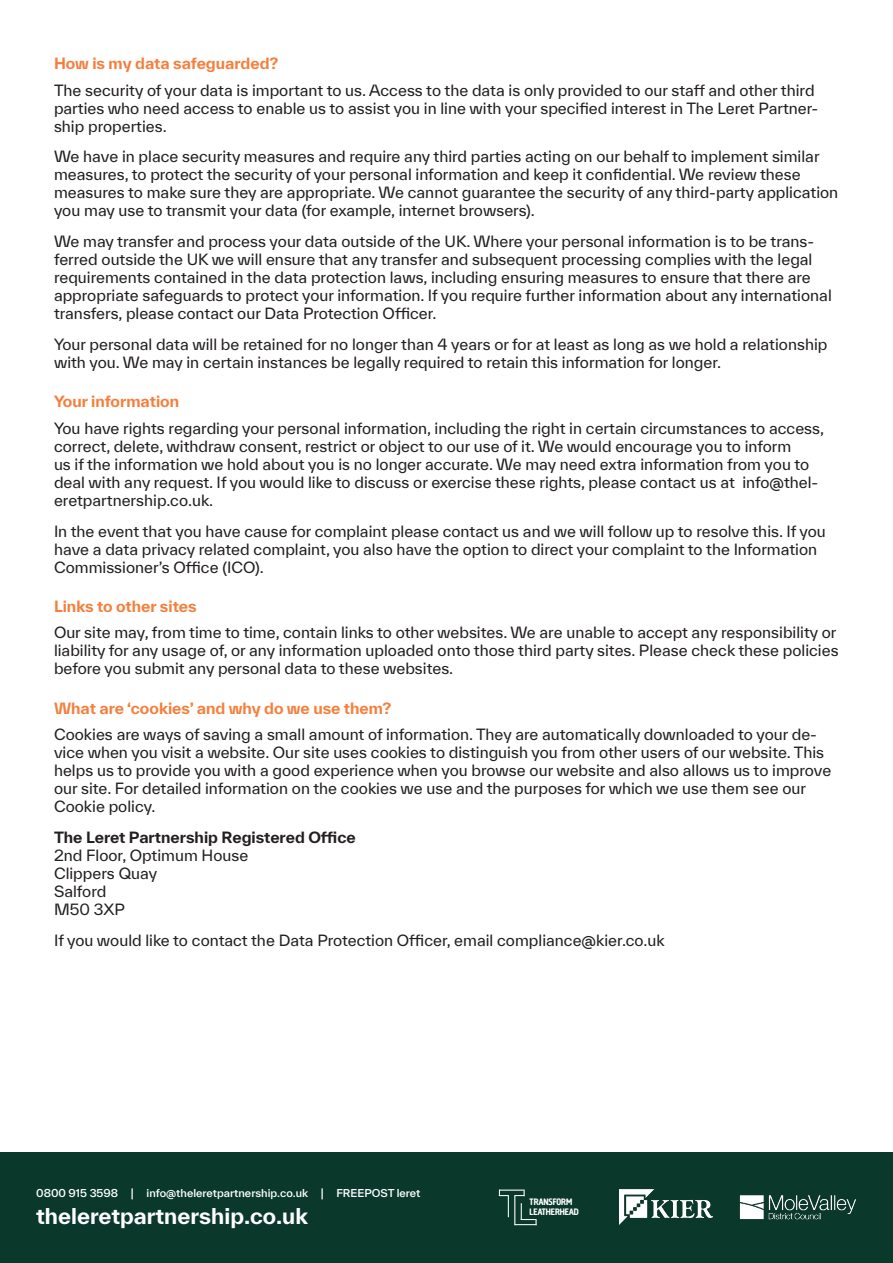
<style>
.page{position:relative;width:893px;height:1263px;background:#fff}
.page>*{position:absolute;margin:0;border:0;box-sizing:border-box;transform-origin:0 0}
.t1{font:700 21px "TWK Everett";color:#fff}
.t2{font:15px/18px "TWK Everett";color:#231f20}
.t3{font:700 15px "TWK Everett";color:#f47f3d}
.t4{font:700 15px "TWK Everett";color:#231f20}
.t5{font:500 10.5px "TWK Everett";color:#fff}
.t6{font:9.75px/10.2px "Creighton";color:#fff}
</style>
<div class="page">
<div style="left:0;top:1153px;width:893px;height:110px;background:#0a392b"></div>
<img style="left:739px;top:1195px;width:117px;height:25px">
<img style="left:620px;top:1189px;width:93px;height:35px">
<svg style="left:499px;top:1189px;width:37px;height:36px"></svg>
<p class="t3" style="left:54px;top:53px;width:226px">How is my data safeguarded?</p>
<p class="t2" style="left:54px;top:81px;width:766px">The security of your data is important to us. Access to the data is only provided to our staff and other third parties who need access to enable us to assist you in line with your specified interest in The Leret Partner&shy;ship properties.</p>
<p class="t2" style="left:54px;top:148px;width:786px">We have in place security measures and require any third parties acting on our behalf to implement similar measures, to protect the security of your personal information and keep it confidential. We review these measures to make sure they are appropriate. We cannot guarantee the security of any third-party application you may use to transmit your data (for example, internet browsers).</p>
<p class="t2" style="left:54px;top:232px;width:779px">We may transfer and process your data outside of the UK. Where your personal information is to be trans&shy;ferred outside the UK we will ensure that any transfer and subsequent processing complies with the legal requirements contained in the data protection laws, including ensuring measures to ensure that there are appropriate safeguards to protect your information. If you require further information about any international transfers, please contact our Data Protection Officer.</p>
<p class="t2" style="left:54px;top:335px;width:775px">Your personal data will be retained for no longer than 4 years or for at least as long as we hold a relationship with you. We may in certain instances be legally required to retain this information for longer.</p>
<p class="t3" style="left:54px;top:391px;width:127px">Your information</p>
<p class="t2" style="left:54px;top:419px;width:772px">You have rights regarding your personal information, including the right in certain circumstances to access, correct, delete, withdraw consent, restrict or object to our use of it. We would encourage you to inform<br>us if the information we hold about you is no longer accurate. We may need extra information from you to deal with any request. If you would like to discuss or exercise these rights, please contact us at info@thel&shy;eretpartnership.co.uk.</p>
<p class="t2" style="left:54px;top:522px;width:773px">In the event that you have cause for complaint please contact us and we will follow up to resolve this. If you have a data privacy related complaint, you also have the option to direct your complaint to the Information<br>Commissioner’s Office (ICO).</p>
<p class="t3" style="left:54px;top:595px;width:144px">Links to other sites</p>
<p class="t2" style="left:54px;top:623px;width:786px">Our site may, from time to time, contain links to other websites. We are unable to accept any responsibility or liability for any usage of, or any information uploaded onto those third party sites. Please check these policies before you submit any personal data to these websites.</p>
<p class="t3" style="left:54px;top:697px;width:339px">What are ‘cookies’ and why do we use them?</p>
<p class="t2" style="left:54px;top:725px;width:779px">Cookies are ways of saving a small amount of information. They are automatically downloaded to your de&shy;vice when you visit a website. Our site uses cookies to distinguish you from other users of our website. This helps us to provide you with a good experience when you browse our website and also allows us to improve our site. For detailed information on the cookies we use and the purposes for which we use them see our Cookie policy.</p>
<p class="t4" style="left:54px;top:826px;width:303px">The Leret Partnership Registered Office</p>
<p class="t2" style="left:54px;top:846px;width:196px">2nd Floor, Optimum House</p>
<p class="t2" style="left:54px;top:864px;width:105px">Clippers Quay</p>
<p class="t2" style="left:54px;top:882px;width:54px">Salford</p>
<p class="t2" style="left:54px;top:900px;width:73px">M50 3XP</p>
<p class="t2" style="left:54px;top:931px;width:612px">If you would like to contact the Data Protection Officer, email compliance@kier.co.uk</p>
<p class="t5" style="left:36px;top:1186px;width:386px">0800 915 3598 | info@theleretpartnership.co.uk | FREEPOST leret</p>
<p class="t1" style="left:36px;top:1201px;width:273px">theleretpartnership.co.uk</p>
<p class="t6" style="left:530px;top:1196px;width:51px">TRANSFORM<br>LEATHERHEAD</p>
</div>
